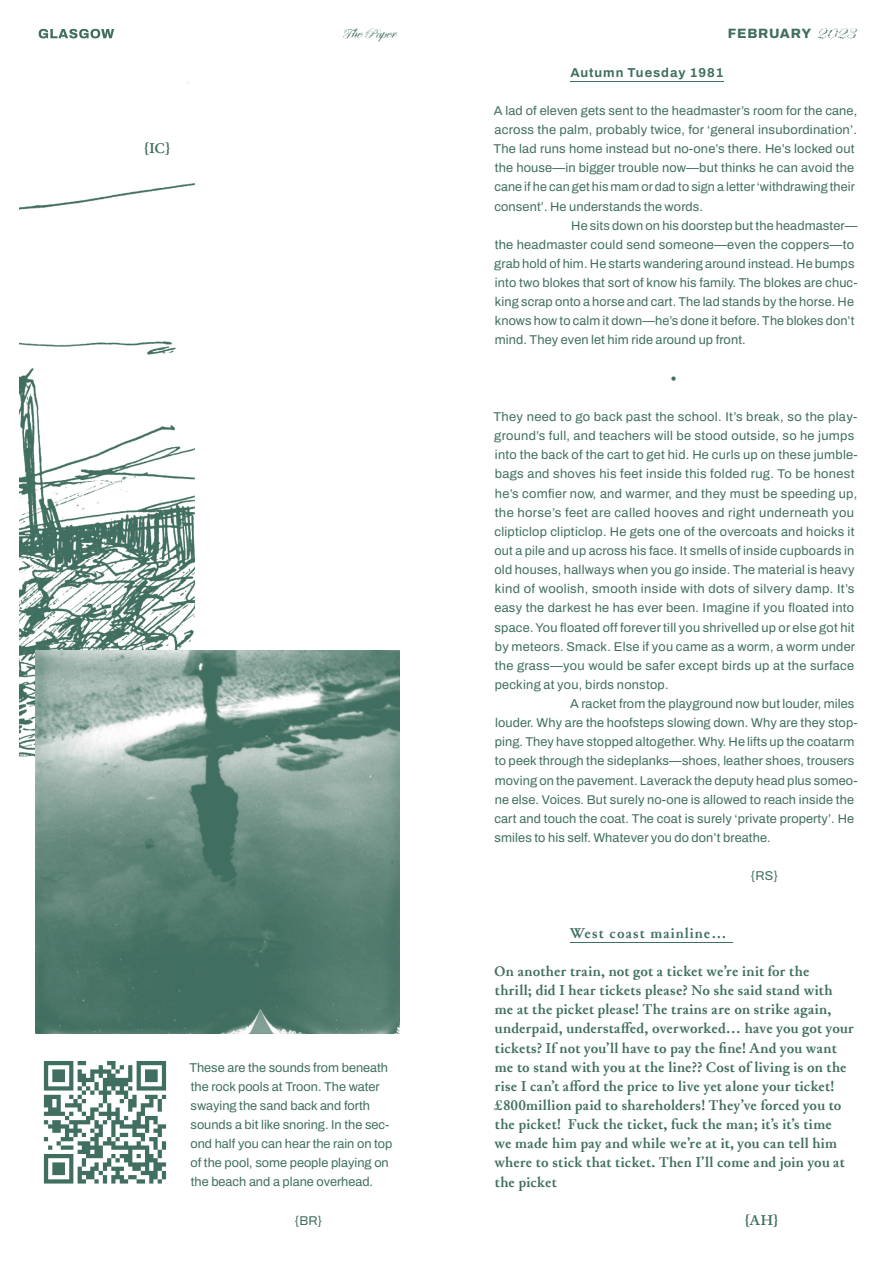
<style>
.page{position:relative;width:893px;height:1263px;background:#fff}
.page>*{position:absolute;margin:0;border:0;box-sizing:border-box;transform-origin:0 0}
.t1{font:17.25px "New Diane Script";letter-spacing:.005em;color:#406e60}
.t2{font:700 15px/19.2px "Junicode";letter-spacing:.015em;color:#406e60}
.t3{font:700 15px "Junicode";letter-spacing:.075em;color:#406e60}
.t4{font:800 13.5px "Archivo";letter-spacing:.05em;color:#406e60}
.t5{font:700 12.9px "Archivo";letter-spacing:.075em;color:#406e60}
.t6{font:12.75px/19.2px "Archivo";letter-spacing:.01em;color:#406e60}
.t7{font:12.75px "Archivo";letter-spacing:.03em;color:#406e60}
.t8{font:900 12.75px "Archivo";color:#406e60}
.s1{font-family:"New Diane Script";font-weight:400;font-size:17.25px}
</style>
<div class="page">
<img style="left:43px;top:1061px;width:124px;height:123px">
<hr style="left:570px;top:81px;width:153px;height:1px;background:#406e60">
<hr style="left:570px;top:942px;width:162px;height:1px;background:#406e60">
<img style="left:19px;top:28px;width:176px;height:735px">
<img style="left:39px;top:29px;width:75px;height:9px">
<img style="left:36px;top:651px;width:363px;height:382px">
<p class="t2" style="left:144px;top:138px;width:28px">{IC}</p>
<h1 class="t1" style="left:342px;top:26px;width:54px">The Paper</h1>
<p class="t4" style="left:728px;top:24px;width:129px">FEBRUARY <span class="s1">2023</span></p>
<p class="t6" style="left:189px;top:1058px;width:205px">These are the sounds from beneath the rock pools at Troon. The water swaying the sand back and forth sounds a bit like snoring. In the sec&shy;ond half you can hear the rain on top of the pool, some people playing on the beach and a plane overhead.</p>
<p class="t6" style="left:295px;top:1211px;width:29px">{BR}</p>
<p class="t5" style="left:570px;top:62px;width:155px">Autumn Tuesday 1981</p>
<p class="t6" style="left:494px;top:101px;width:365px">A lad of eleven gets sent to the headmaster’s room for the cane,</p>
<p class="t6" style="left:494px;top:120px;width:364px">across the palm, probably twice, for ‘general insubordination’.</p>
<p class="t6" style="left:493px;top:139px;width:363px">The lad runs home instead but no-one’s there. He’s locked out</p>
<p class="t6" style="left:495px;top:158px;width:361px">the house—in bigger trouble now—but thinks he can avoid the</p>
<p class="t6" style="left:494px;top:177px;width:362px">cane if he can get his mam or dad to sign a letter ‘withdrawing their</p>
<p class="t6" style="left:494px;top:196px;width:210px">consent’. He understands the words.</p>
<p class="t6" style="left:571px;top:216px;width:288px">He sits down on his doorstep but the headmaster—</p>
<p class="t6" style="left:495px;top:235px;width:361px">the headmaster could send someone—even the coppers—to</p>
<p class="t6" style="left:494px;top:254px;width:362px">grab hold of him. He starts wandering around instead. He bumps</p>
<p class="t6" style="left:495px;top:273px;width:364px">into two blokes that sort of know his family. The blokes are chuc-</p>
<p class="t6" style="left:495px;top:292px;width:361px">king scrap onto a horse and cart. The lad stands by the horse. He</p>
<p class="t6" style="left:495px;top:311px;width:361px">knows how to calm it down—he’s done it before. The blokes don’t</p>
<p class="t6" style="left:495px;top:330px;width:253px">mind. They even let him ride around up front.</p>
<p class="t8" style="left:671px;top:369px;width:8px">•</p>
<p class="t6" style="left:493px;top:407px;width:366px">They need to go back past the school. It’s break, so the play-</p>
<p class="t6" style="left:494px;top:426px;width:361px">ground’s full, and teachers will be stood outside, so he jumps</p>
<p class="t6" style="left:495px;top:445px;width:364px">into the back of the cart to get hid. He curls up on these jumble-</p>
<p class="t6" style="left:495px;top:464px;width:361px">bags and shoves his feet inside this folded rug. To be honest</p>
<p class="t6" style="left:495px;top:484px;width:364px">he’s comfier now, and warmer, and they must be speeding up,</p>
<p class="t7" style="left:495px;top:503px;width:361px">the horse’s feet are called hooves and right underneath you</p>
<p class="t6" style="left:494px;top:522px;width:361px">clipticlop clipticlop. He gets one of the overcoats and hoicks it</p>
<p class="t6" style="left:494px;top:541px;width:361px">out a pile and up across his face. It smells of inside cupboards in</p>
<p class="t6" style="left:494px;top:560px;width:362px">old houses, hallways when you go inside. The material is heavy</p>
<p class="t6" style="left:495px;top:579px;width:361px">kind of woolish, smooth inside with dots of silvery damp. It’s</p>
<p class="t6" style="left:494px;top:598px;width:361px">easy the darkest he has ever been. Imagine if you floated into</p>
<p class="t6" style="left:494px;top:617px;width:362px">space. You floated off forever till you shrivelled up or else got hit</p>
<p class="t6" style="left:495px;top:637px;width:362px">by meteors. Smack. Else if you came as a worm, a worm under</p>
<p class="t6" style="left:495px;top:656px;width:361px">the grass—you would be safer except birds up at the surface</p>
<p class="t6" style="left:495px;top:675px;width:175px">pecking at you, birds nonstop.</p>
<p class="t6" style="left:570px;top:694px;width:286px">A racket from the playground now but louder, miles</p>
<p class="t6" style="left:495px;top:713px;width:364px">louder. Why are the hoofsteps slowing down. Why are they stop-</p>
<p class="t6" style="left:495px;top:732px;width:361px">ping. They have stopped altogether. Why. He lifts up the coatarm</p>
<p class="t6" style="left:495px;top:751px;width:361px">to peek through the sideplanks—shoes, leather shoes, trousers</p>
<p class="t6" style="left:495px;top:771px;width:364px">moving on the pavement. Laverack the deputy head plus someo-</p>
<p class="t6" style="left:495px;top:790px;width:361px">ne else. Voices. But surely no-one is allowed to reach inside the</p>
<p class="t6" style="left:494px;top:809px;width:361px">cart and touch the coat. The coat is surely ‘private property’. He</p>
<p class="t6" style="left:494px;top:828px;width:278px">smiles to his self. Whatever you do don’t breathe.</p>
<p class="t6" style="left:751px;top:866px;width:29px">{RS}</p>
<p class="t3" style="left:570px;top:921px;width:158px">West coast mainline…</p>
<p class="t2" style="left:494px;top:961px;width:361px">On another train, not got a ticket we’re init for the<br>thrill; did I hear tickets please? No she said stand with<br>me at the picket please! The trains are on strike again, underpaid, understaffed, overworked… have you got your tickets? If not you’ll have to pay the fine! And you want me to stand with you at the line?? Cost of living is on the rise I can’t afford the price to live yet alone your ticket! £800million paid to shareholders! They’ve forced you to the picket! Fuck the ticket, fuck the man; it’s it’s time<br>we made him pay and while we’re at it, you can tell him where to stick that ticket. Then I’ll come and join you at the picket</p>
<p class="t2" style="left:744px;top:1210px;width:36px">{AH}</p>
</div>
